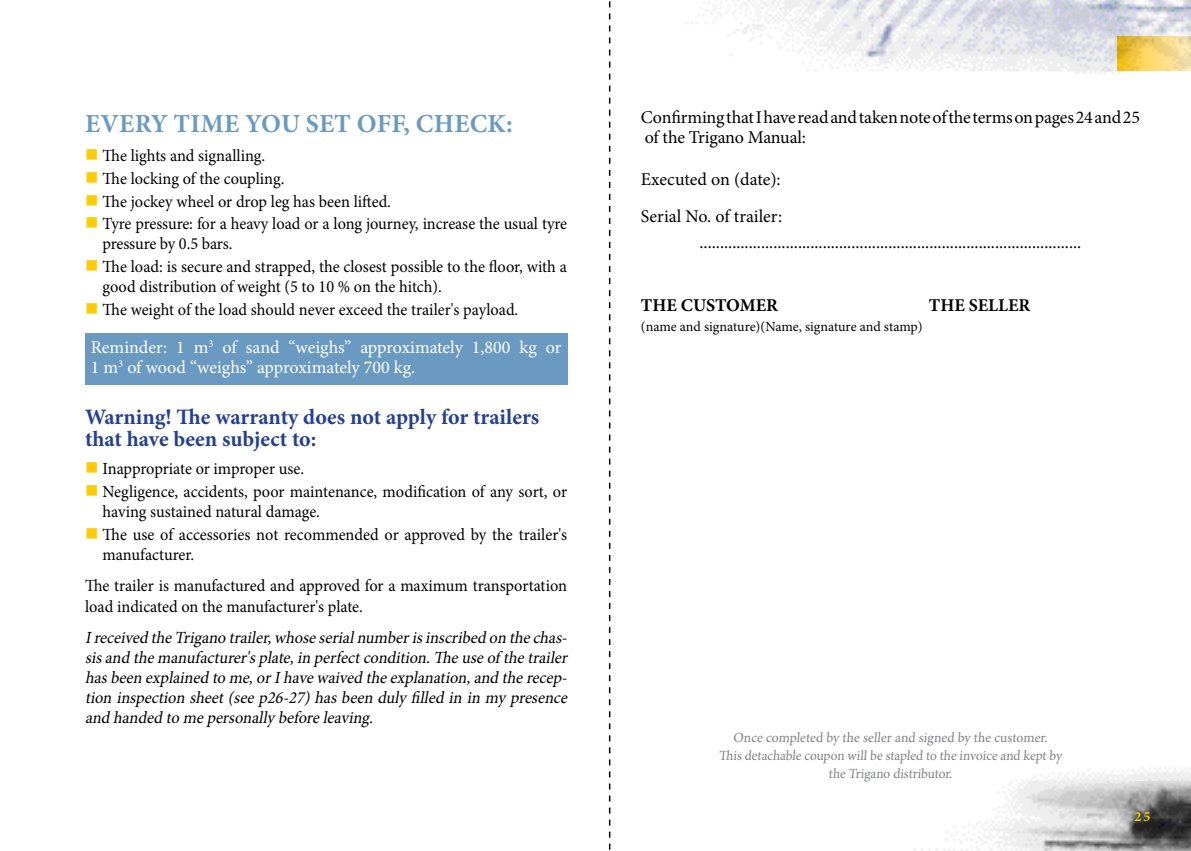
<style>
.page{position:relative;width:1191px;height:851px;background:#fff}
.page>*{position:absolute;margin:0;border:0;box-sizing:border-box;transform-origin:0 0}
.t1{font:700 26px "Minion Pro";letter-spacing:.01em;color:#6a9ac2}
.t2{font:700 22px/22px "Minion Pro";letter-spacing:-.005em;color:#25408f}
.t3{font:18px/20px "Minion Pro";letter-spacing:-.01em;color:#000}
.t4{font:18px/20px "Minion Pro";letter-spacing:-.005em;color:#fff}
.t5{font:700 18px "Minion Pro";color:#000}
.t6{font:17px/20px "Minion Pro";letter-spacing:-.005em;color:#000;scale:.96 1}
.t7{font:italic 17px/20px "Minion Pro";color:#000;text-align:justify;scale:.96 1}
.t8{font:14px/18px "Minion Pro";color:#808285;text-align:center}
.t9{font:14px "Minion Pro";letter-spacing:-.005em;color:#000}
.t10{font:700 14px "Minion Pro";color:#ffcb05}
.s1{color:#ffcb05}
</style>
<div class="page">
<img style="left:686px;top:0;width:505px;height:74px">
<svg style="left:1117px;top:37px;width:74px;height:34px;background:#f1cf69"></svg>
<img style="left:914px;top:767px;width:277px;height:83px">
<div style="left:85px;top:334px;width:482px;height:51px;background:#6a9ac2"></div>
<svg style="left:609px;top:1px;width:1px;height:849px"></svg>
<h1 class="t1" style="left:85px;top:106px;width:429px">EVERY TIME YOU SET OFF, CHECK:</h1>
<p class="t6" style="left:85px;top:145px;width:189px"><span class="s1">■</span> The lights and signalling.</p>
<p class="t6" style="left:85px;top:168px;width:209px"><span class="s1">■</span> The locking of the coupling.</p>
<p class="t6" style="left:85px;top:191px;width:320px"><span class="s1">■</span> The jockey wheel or drop leg has been lifted.</p>
<p class="t6" style="left:103px;top:214px;width:485px;text-indent:-18px"><span class="s1">■</span> Tyre pressure: for a heavy load or a long journey, increase the usual tyre pressure by 0.5 bars.</p>
<p class="t6" style="left:103px;top:257px;width:485px;text-indent:-18px"><span class="s1">■</span> The load: is secure and strapped, the closest possible to the floor, with a good distribution of weight (5 to 10 % on the hitch).</p>
<p class="t6" style="left:85px;top:300px;width:453px"><span class="s1">■</span> The weight of the load should never exceed the trailer's payload.</p>
<p class="t4" style="left:91px;top:337px;width:472px">Reminder: 1 m<sup>3</sup> of sand “weighs” approximately 1,800 kg or<br>1 m<sup>3</sup> of wood “weighs” approximately 700 kg.</p>
<p class="t2" style="left:85px;top:405px;width:456px">Warning! The warranty does not apply for trailers that have been subject to:</p>
<p class="t6" style="left:85px;top:459px;width:230px"><span class="s1">■</span> Inappropriate or improper use.</p>
<p class="t6" style="left:103px;top:482px;width:485px;text-indent:-18px"><span class="s1">■</span> Negligence, accidents, poor maintenance, modification of any sort, or having sustained natural damage.</p>
<p class="t6" style="left:103px;top:524px;width:485px;text-indent:-18px"><span class="s1">■</span> The use of accessories not recommended or approved by the trailer's manufacturer.</p>
<p class="t6" style="left:85px;top:576px;width:503px">The trailer is manufactured and approved for a maximum transportation load indicated on the manufacturer's plate.</p>
<p class="t7" style="left:85px;top:627px;width:508px">Ireceived theTrigano trailer,whoseserialnumberisinscribed on thechas&shy;sisand themanufacturer'splate,in perfectcondition.Theuseof thetrailer hasbeen explained to me,orIhavewaived theexplanation,and therecep&shy;tion inspection sheet(seep26-27)hasbeen dulyfilled in in mypresence and handed to mepersonallybeforeleaving.</p>
<p class="t3" style="left:641px;top:107px;width:500px">Confirming that I have read and taken note of the terms on pages 24 and 25 of the Trigano Manual:</p>
<p class="t3" style="left:641px;top:161px;width:143px;line-height:37px">Executed on (date):<br>Serial No. of trailer:</p>
<p class="t3" style="left:699px;top:232px;width:383px">.............................................................................................</p>
<p class="t5" style="left:641px;top:292px;width:139px">THE CUSTOMER</p>
<p class="t5" style="left:929px;top:292px;width:103px">THE SELLER</p>
<p class="t9" style="left:641px;top:317px;width:283px">(name and signature)(Name, signature and stamp)</p>
<p class="t8" style="left:719px;top:728px;width:346px">Once completed by the seller and signed by the customer.<br>This detachable coupon will be stapled to the invoice and kept by the Trigano distributor.</p>
<p class="t10" style="left:1134px;top:807px;width:18px">25</p>
</div>
